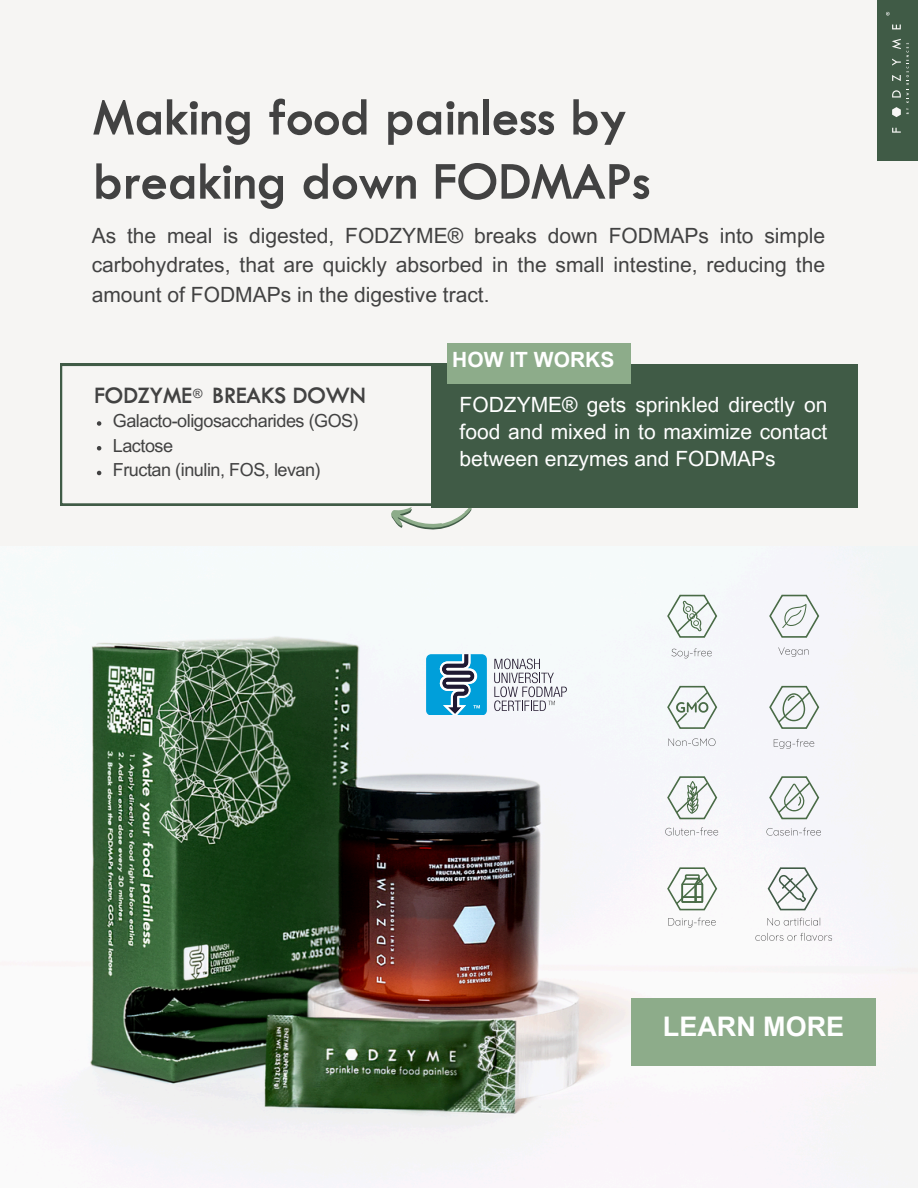
<style>
.page{position:relative;width:918px;height:1188px;background:#f6f5f3}
.page>*{position:absolute;margin:0;border:0;box-sizing:border-box;transform-origin:0 0}
.t1{font:600 54px/64.2px "Tw Cen MT Std";color:#424242}
.t2{font:700 27px "Arial MT Pro";color:#fff}
.t3{font:600 24px "Tw Cen MT Std";color:#424242}
.t4{font:21px/29.2px "Arial MT Pro";color:#424242;text-align:justify}
.t5{font:21px/27px "Arial MT Pro";color:#fff;text-align:justify}
.t6{font:700 21px "Arial MT Pro";color:#fff}
.t7{font:18px "Arial MT Pro";letter-spacing:-.025em;color:#424242}
.t8{font:12.75px "Arial MT Pro";color:#424242}
</style>
<div class="page">
<img style="left:49px;top:547px;width:827px;height:570px">
<svg style="left:672px;top:648px;width:40px;height:10px"></svg>
<svg style="left:666px;top:594px;width:52px;height:45px"></svg>
<svg style="left:778px;top:647px;width:31px;height:10px"></svg>
<svg style="left:768px;top:594px;width:52px;height:45px"></svg>
<svg style="left:668px;top:738px;width:48px;height:8px"></svg>
<svg style="left:666px;top:684px;width:52px;height:46px"></svg>
<svg style="left:774px;top:739px;width:40px;height:10px"></svg>
<svg style="left:768px;top:684px;width:52px;height:46px"></svg>
<svg style="left:665px;top:828px;width:53px;height:7px"></svg>
<svg style="left:666px;top:775px;width:52px;height:45px"></svg>
<svg style="left:767px;top:828px;width:54px;height:8px"></svg>
<svg style="left:768px;top:775px;width:52px;height:45px"></svg>
<svg style="left:668px;top:918px;width:48px;height:10px"></svg>
<svg style="left:666px;top:866px;width:52px;height:45px"></svg>
<svg style="left:755px;top:918px;width:77px;height:23px"></svg>
<svg style="left:767px;top:866px;width:52px;height:45px"></svg>
<svg style="left:391px;top:507px;width:81px;height:23px"></svg>
<svg style="left:60px;top:364px;width:371px;height:142px"></svg>
<div style="left:431px;top:364px;width:427px;height:144px;background:#405b46"></div>
<div style="left:448px;top:343px;width:183px;height:41px;background:#8dac8a"></div>
<svg style="left:97px;top:421px;width:4px;height:5px"></svg>
<svg style="left:97px;top:446px;width:4px;height:4px"></svg>
<svg style="left:97px;top:471px;width:4px;height:4px"></svg>
<svg style="left:426px;top:654px;width:61px;height:61px;background:#3699c3"></svg>
<svg style="left:494px;top:659px;width:73px;height:52px"></svg>
<div style="left:877px;top:0;width:41px;height:160px;background:#405b46"></div>
<svg style="left:892px;top:128px;width:9px;height:5px"></svg>
<svg style="left:892px;top:25px;width:9px;height:4px"></svg>
<svg style="left:886px;top:12px;width:4px;height:4px"></svg>
<svg style="left:892px;top:39px;width:17px;height:78px"></svg>
<div style="left:631px;top:998px;width:245px;height:67px;background:#8dac8a"></div>
<h1 class="t1" style="left:93px;top:90px;width:559px">Making food painless by breaking down FODMAPs</h1>
<h5 class="t4" style="left:92px;top:224px;width:735px">As the meal is digested, FODZYME® breaks down FODMAPs into simple carbohydrates, that are quickly absorbed in the small intestine, reducing the amount of FODMAPs in the digestive tract.</h5>
<h3 class="t3" style="left:94px;top:387px;width:273px">FODZYME BREAKS DOWN</h3>
<p class="t7" style="left:113px;top:414px;width:248px">Galacto-oligosaccharides (GOS)</p>
<p class="t7" style="left:113px;top:439px;width:62px">Lactose</p>
<p class="t7" style="left:113px;top:463px;width:209px">Fructan (inulin, FOS, levan)</p>
<p class="t8" style="left:193px;top:389px;width:11px">®</p>
<h4 class="t6" style="left:452px;top:352px;width:164px">HOW IT WORKS</h4>
<p class="t5" style="left:460px;top:394px;width:369px">FODZYME® gets sprinkled directly on food and mixed in to maximize contact between enzymes and FODMAPs</p>
<h5 class="t2" style="left:663px;top:1017px;width:183px">LEARN MORE</h5>
</div>
